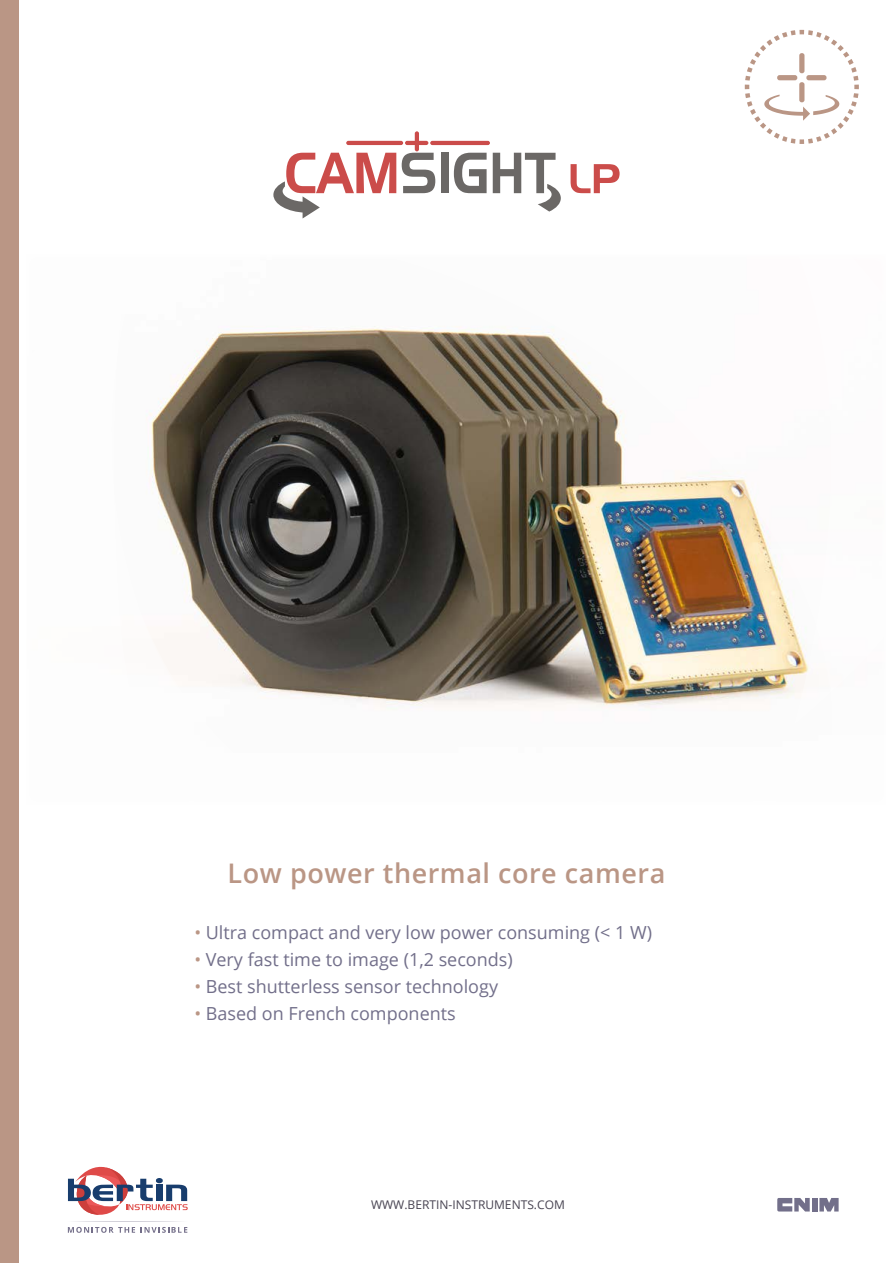
<style>
.page{position:relative;width:893px;height:1263px;background:#fff}
.page>*{position:absolute;margin:0;border:0;box-sizing:border-box;transform-origin:0 0}
.t1{font:600 27px "Open Sans";letter-spacing:.02em;color:#ba9685}
.t2{font:18px "Open Sans";color:#726f8a}
.t3{font:12px "Open Sans";color:#474351}
.s1{color:#ba9685}
</style>
<div class="page">
<svg style="left:405px;top:329px;width:10px;height:377px"></svg>
<svg style="left:18px;top:223px;width:387px;height:785px"></svg>
<img style="left:415px;top:131px;width:395px;height:578px">
<svg style="left:68px;top:1167px;width:120px;height:48px"></svg>
<svg style="left:68px;top:1221px;width:119px;height:12px"></svg>
<div style="left:0;top:0;width:18px;height:1263px;background:#ba9685"></div>
<svg style="left:777px;top:1198px;width:33px;height:13px"></svg>
<div style="left:812px;top:1198px;width:5px;height:13px;background:#726f8a"></div>
<svg style="left:819px;top:1198px;width:20px;height:13px"></svg>
<hr style="left:405px;top:141px;width:12px;height:4px;background:#cb4c4a;border-radius:2px">
<hr style="left:417px;top:141px;width:11px;height:4px;background:#cb4c4a;border-radius:2px">
<hr style="left:430px;top:141px;width:60px;height:4px;background:#cb4c4a;border-radius:2px">
<hr style="left:346px;top:141px;width:57px;height:4px;background:#cb4c4a;border-radius:2px">
<hr style="left:415px;top:131px;width:4px;height:12px;background:#cb4c4a;border-radius:2px">
<svg style="left:273px;top:153px;width:123px;height:65px"></svg>
<svg style="left:402px;top:143px;width:33px;height:50px"></svg>
<div style="left:441px;top:153px;width:8px;height:40px;background:#6b6866"></div>
<svg style="left:454px;top:153px;width:33px;height:40px"></svg>
<svg style="left:493px;top:153px;width:68px;height:59px"></svg>
<svg style="left:571px;top:164px;width:49px;height:29px"></svg>
<svg style="left:742px;top:29px;width:117px;height:117px"></svg>
<h1 class="t1" style="left:228px;top:855px;width:439px">Low power thermal core camera</h1>
<p class="t2" style="left:194px;top:920px;width:459px"><span class="s1">•</span> Ultra compact and very low power consuming (&lt; 1 W)</p>
<p class="t2" style="left:194px;top:947px;width:320px"><span class="s1">•</span> Very fast time to image (1,2 seconds)</p>
<p class="t2" style="left:194px;top:974px;width:305px"><span class="s1">•</span> Best shutterless sensor technology</p>
<p class="t2" style="left:194px;top:1001px;width:263px"><span class="s1">•</span> Based on French components</p>
<p class="t3" style="left:371px;top:1196px;width:195px">WWW.BERTIN-INSTRUMENTS.COM</p>
</div>
